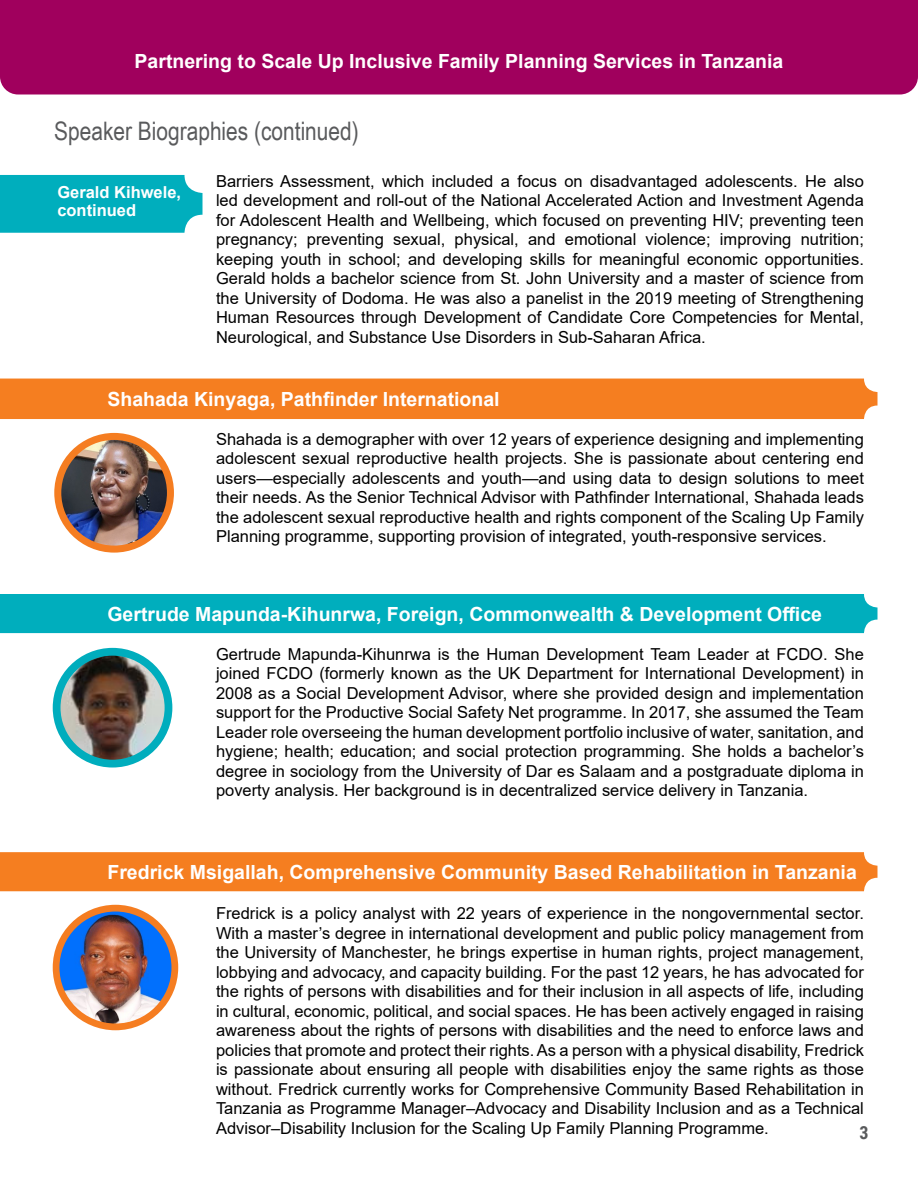
<style>
.page{position:relative;width:918px;height:1188px;background:#fff}
.page>*{position:absolute;margin:0;border:0;box-sizing:border-box;transform-origin:0 0}
.t1{font:25.5px "Arial Narrow";color:#595a5c}
.t2{font:700 19.5px "Arial";color:#fff}
.t3{font:700 18px "Roboto Condensed";color:#595a5c}
.t4{font:16.5px/19.5px "Arial";color:#000;text-align:justify}
.t5{font:700 16.5px/18px "Arial";color:#fff}
</style>
<div class="page">
<div style="left:0;top:175px;width:202px;height:58px;background:#00aebd"></div>
<div style="left:0;top:0;width:918px;height:94px;background:#a0005d"></div>
<div style="left:0;top:852px;width:878px;height:39px;background:#f57e20"></div>
<div style="left:0;top:594px;width:878px;height:39px;background:#00aebd"></div>
<div style="left:0;top:379px;width:878px;height:40px;background:#f57e20"></div>
<img style="left:58px;top:436px;width:112px;height:113px;border-radius:56px">
<div style="left:54px;top:433px;width:120px;height:120px;border:7px solid #f57d21;border-radius:50%"></div>
<img style="left:56px;top:908px;width:119px;height:119px;border-radius:59px">
<div style="left:53px;top:905px;width:125px;height:125px;border:7px solid #f57d21;border-radius:50%"></div>
<img style="left:58px;top:652px;width:108px;height:111px">
<div style="left:53px;top:648px;width:119px;height:120px;border:8px solid #00adbd;border-radius:50%"></div>
<p class="t2" style="left:135px;top:48px;width:650px">Partnering to Scale Up Inclusive Family Planning Services in Tanzania</p>
<h1 class="t1" style="left:54px;top:112px;width:306px">Speaker Biographies (continued)</h1>
<p class="t5" style="left:57px;top:183px;width:125px">Gerald Kihwele, continued</p>
<p class="t4" style="left:216px;top:171px;width:649px">Barriers Assessment, which included a focus on disadvantaged adolescents. He also led development and roll-out of the National Accelerated Action and Investment Agenda for Adolescent Health and Wellbeing, which focused on preventing HIV; preventing teen pregnancy; preventing sexual, physical, and emotional violence; improving nutrition; keeping youth in school; and developing skills for meaningful economic opportunities.<br>Gerald holds a bachelor science from St. John University and a master of science from the University of Dodoma. He was also a panelist in the 2019 meeting of Strengthening Human Resources through Development of Candidate Core Competencies for Mental, Neurological, and Substance Use Disorders in Sub-Saharan Africa.</p>
<p class="t2" style="left:107px;top:385px;width:394px">Shahada Kinyaga, Pathfinder International</p>
<p class="t4" style="left:216px;top:429px;width:649px">Shahada is a demographer with over 12 years of experience designing and implementing adolescent sexual reproductive health projects. She is passionate about centering end users—especially adolescents and youth—and using data to design solutions to meet their needs. As the Senior Technical Advisor with Pathfinder International, Shahada leads the adolescent sexual reproductive health and rights component of the Scaling Up Family Planning programme, supporting provision of integrated, youth-responsive services.</p>
<p class="t2" style="left:107px;top:600px;width:716px">Gertrude Mapunda-Kihunrwa, Foreign, Commonwealth &amp; Development Office</p>
<p class="t4" style="left:216px;top:644px;width:649px">Gertrude Mapunda-Kihunrwa is the Human Development Team Leader at FCDO. She joined FCDO (formerly known as the UK Department for International Development) in 2008 as a Social Development Advisor, where she provided design and implementation support for the Productive Social Safety Net programme. In 2017, she assumed the Team Leader role overseeing the human development portfolio inclusive of water, sanitation, and hygiene; health; education; and social protection programming. She holds a bachelor’s degree in sociology from the University of Dar es Salaam and a postgraduate diploma in poverty analysis. Her background is in decentralized service delivery in Tanzania.</p>
<p class="t2" style="left:107px;top:858px;width:751px">Fredrick Msigallah, Comprehensive Community Based Rehabilitation in Tanzania</p>
<p class="t4" style="left:216px;top:904px;width:650px">Fredrick is a policy analyst with 22 years of experience in the nongovernmental sector.<br>With a master’s degree in international development and public policy management from the University of Manchester, he brings expertise in human rights, project management, lobbying and advocacy, and capacity building. For the past 12 years, he has advocated for the rights of persons with disabilities and for their inclusion in all aspects of life, including in cultural, economic, political, and social spaces. He has been actively engaged in raising awareness about the rights of persons with disabilities and the need to enforce laws and policies that promote and protect their rights. As a person with a physical disability, Fredrick is passionate about ensuring all people with disabilities enjoy the same rights as those without. Fredrick currently works for Comprehensive Community Based Rehabilitation in Tanzania as Programme Manager–Advocacy and Disability Inclusion and as a Technical Advisor–Disability Inclusion for the Scaling Up Family Planning Programme.</p>
<p class="t3" style="left:859px;top:1120px;width:11px">3</p>
</div>
